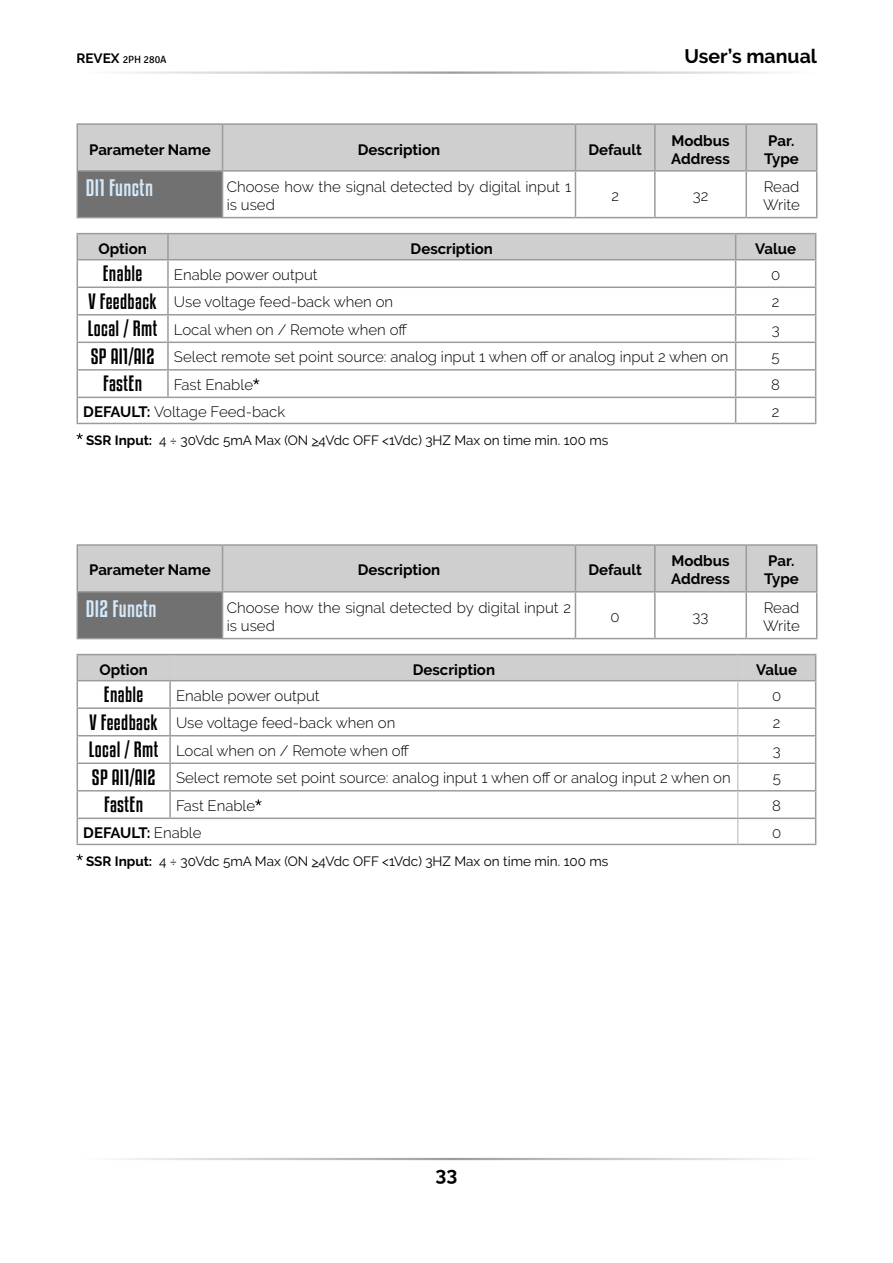
<style>
.page{position:relative;width:893px;height:1263px;background:#fff}
.page>*{position:absolute;margin:0;border:0;box-sizing:border-box;transform-origin:0 0}
.t1{font:21px "Kenyan Coffee Rg";letter-spacing:.02em;color:#d3e9fb}
.t2{font:19.5px "Kenyan Coffee Rg";letter-spacing:.02em;color:#000}
.t3{font:700 19.5px "Raleway";color:#000}
.t4{font:300 15px/18px "Raleway";color:#000}
.t5{font:700 15px/18px "Raleway";color:#000}
.t6{font:13.5px "Raleway";color:#000}
.t7{font:10.5px "Signika";color:#000}
.s1{font-family:"Raleway";font-weight:700;font-size:13.5px}
.s2{font-family:"Kenyan Coffee Rg";font-weight:400;font-size:19.5px}
.s3{font-weight:700}
.s4{font-weight:300}
</style>
<div class="page">
<div style="left:78px;top:125px;width:738px;height:45px;background:#cfcfcf"></div>
<div style="left:77px;top:171px;width:146px;height:47px;background:#717171"></div>
<hr style="left:77px;top:123px;width:146px;height:2px;background:#9c9b9b">
<hr style="left:77px;top:125px;width:1px;height:45px;background:#9c9b9b">
<hr style="left:223px;top:123px;width:352px;height:2px;background:#9c9b9b">
<hr style="left:222px;top:125px;width:1px;height:45px;background:#9c9b9b">
<hr style="left:575px;top:123px;width:80px;height:2px;background:#9c9b9b">
<hr style="left:575px;top:125px;width:1px;height:45px;background:#9c9b9b">
<hr style="left:655px;top:123px;width:91px;height:2px;background:#9c9b9b">
<hr style="left:654px;top:125px;width:2px;height:45px;background:#9c9b9b">
<hr style="left:746px;top:123px;width:71px;height:2px;background:#9c9b9b">
<hr style="left:745px;top:125px;width:2px;height:45px;background:#9c9b9b">
<hr style="left:816px;top:125px;width:1px;height:45px;background:#9c9b9b">
<hr style="left:77px;top:170px;width:146px;height:2px;background:#9c9b9b">
<hr style="left:77px;top:172px;width:1px;height:45px;background:#9c9b9b">
<hr style="left:223px;top:170px;width:352px;height:2px;background:#9c9b9b">
<hr style="left:222px;top:172px;width:1px;height:45px;background:#9c9b9b">
<hr style="left:575px;top:170px;width:80px;height:2px;background:#9c9b9b">
<hr style="left:575px;top:172px;width:1px;height:45px;background:#9c9b9b">
<hr style="left:655px;top:170px;width:91px;height:2px;background:#9c9b9b">
<hr style="left:654px;top:172px;width:2px;height:45px;background:#9c9b9b">
<hr style="left:746px;top:170px;width:71px;height:2px;background:#9c9b9b">
<hr style="left:745px;top:172px;width:2px;height:45px;background:#9c9b9b">
<hr style="left:816px;top:172px;width:1px;height:45px;background:#9c9b9b">
<hr style="left:77px;top:217px;width:146px;height:1px;background:#9c9b9b">
<hr style="left:223px;top:217px;width:352px;height:1px;background:#9c9b9b">
<hr style="left:575px;top:217px;width:80px;height:1px;background:#9c9b9b">
<hr style="left:655px;top:217px;width:91px;height:1px;background:#9c9b9b">
<hr style="left:746px;top:217px;width:71px;height:1px;background:#9c9b9b">
<hr style="left:77px;top:233px;width:91px;height:1px;background:#9c9b9b">
<hr style="left:168px;top:233px;width:568px;height:1px;background:#9c9b9b">
<hr style="left:736px;top:233px;width:80px;height:1px;background:#9c9b9b">
<hr style="left:77px;top:423px;width:91px;height:1px;background:#9c9b9b">
<hr style="left:168px;top:423px;width:568px;height:1px;background:#9c9b9b">
<hr style="left:736px;top:423px;width:80px;height:1px;background:#9c9b9b">
<svg style="left:77px;top:234px;width:739px;height:189px"></svg>
<svg style="left:77px;top:433px;width:6px;height:6px"></svg>
<div style="left:78px;top:546px;width:738px;height:45px;background:#cfcfcf"></div>
<div style="left:77px;top:592px;width:146px;height:47px;background:#717171"></div>
<hr style="left:222px;top:546px;width:1px;height:45px;background:#9c9b9b">
<hr style="left:575px;top:546px;width:1px;height:45px;background:#9c9b9b">
<hr style="left:654px;top:546px;width:2px;height:45px;background:#9c9b9b">
<hr style="left:745px;top:546px;width:2px;height:45px;background:#9c9b9b">
<hr style="left:575px;top:592px;width:1px;height:46px;background:#9c9b9b">
<hr style="left:654px;top:592px;width:2px;height:46px;background:#9c9b9b">
<hr style="left:745px;top:592px;width:2px;height:46px;background:#9c9b9b">
<hr style="left:77px;top:544px;width:146px;height:2px;background:#9c9b9b">
<hr style="left:77px;top:546px;width:1px;height:45px;background:#9c9b9b">
<hr style="left:223px;top:544px;width:352px;height:2px;background:#9c9b9b">
<hr style="left:575px;top:544px;width:80px;height:2px;background:#9c9b9b">
<hr style="left:655px;top:544px;width:91px;height:2px;background:#9c9b9b">
<hr style="left:746px;top:544px;width:71px;height:2px;background:#9c9b9b">
<hr style="left:816px;top:546px;width:1px;height:45px;background:#9c9b9b">
<hr style="left:223px;top:591px;width:352px;height:1px;background:#9c9b9b">
<hr style="left:575px;top:591px;width:80px;height:1px;background:#9c9b9b">
<hr style="left:655px;top:591px;width:91px;height:1px;background:#9c9b9b">
<hr style="left:746px;top:591px;width:71px;height:1px;background:#9c9b9b">
<hr style="left:816px;top:592px;width:1px;height:46px;background:#9c9b9b">
<hr style="left:223px;top:638px;width:352px;height:1px;background:#9c9b9b">
<hr style="left:575px;top:638px;width:80px;height:1px;background:#9c9b9b">
<hr style="left:655px;top:638px;width:91px;height:1px;background:#9c9b9b">
<hr style="left:746px;top:638px;width:71px;height:1px;background:#9c9b9b">
<hr style="left:77px;top:591px;width:146px;height:1px;background:#9c9b9b">
<hr style="left:77px;top:592px;width:1px;height:46px;background:#9c9b9b">
<hr style="left:222px;top:592px;width:1px;height:46px;background:#9c9b9b">
<hr style="left:77px;top:638px;width:146px;height:1px;background:#9c9b9b">
<hr style="left:77px;top:654px;width:93px;height:1px;background:#9c9b9b">
<hr style="left:170px;top:654px;width:568px;height:1px;background:#9c9b9b">
<hr style="left:738px;top:654px;width:78px;height:1px;background:#9c9b9b">
<hr style="left:77px;top:844px;width:93px;height:1px;background:#9c9b9b">
<hr style="left:170px;top:844px;width:568px;height:1px;background:#9c9b9b">
<hr style="left:738px;top:844px;width:78px;height:1px;background:#9c9b9b">
<svg style="left:77px;top:655px;width:739px;height:189px"></svg>
<svg style="left:77px;top:854px;width:6px;height:6px"></svg>
<p class="t7" style="left:77px;top:54px;width:92px"><span class="s1">REVEX</span> 2PH 280A</p>
<h2 class="t3" style="left:684px;top:45px;width:134px">User’s manual</h2>
<p class="t5" style="left:89px;top:140px;width:123px">Parameter Name</p>
<p class="t5" style="left:358px;top:140px;width:84px">Description</p>
<p class="t5" style="left:588px;top:140px;width:55px">Default</p>
<p class="t5" style="left:671px;top:131px;width:60px">Modbus<br>Address</p>
<p class="t5" style="left:764px;top:131px;width:36px">Par.<br>Type</p>
<h1 class="t1" style="left:86px;top:174px;width:69px">DI1 Functn</h1>
<p class="t4" style="left:227px;top:178px;width:346px">Choose how the signal detected by digital input 1 is used</p>
<p class="t4" style="left:611px;top:187px;width:9px">2</p>
<p class="t4" style="left:693px;top:187px;width:17px">32</p>
<p class="t4" style="left:763px;top:178px;width:38px">Read<br>Write</p>
<p class="t5" style="left:98px;top:239px;width:50px">Option</p>
<p class="t5" style="left:411px;top:239px;width:84px">Description</p>
<p class="t5" style="left:755px;top:239px;width:43px">Value</p>
<h2 class="t2" style="left:103px;top:260px;width:41px">Enable</h2>
<p class="t4" style="left:174px;top:265px;width:145px">Enable power output</p>
<p class="t4" style="left:771px;top:265px;width:11px">0</p>
<p class="t4" style="left:89px;top:293px;width:306px"><span class="s2">V Feedback</span> Use voltage feed-back when on</p>
<p class="t4" style="left:772px;top:293px;width:9px">2</p>
<p class="t4" style="left:88px;top:321px;width:321px"><span class="s2">Local / Rmt</span> Local when on / Remote when off</p>
<p class="t4" style="left:772px;top:321px;width:9px">3</p>
<p class="t4" style="left:91px;top:348px;width:639px"><span class="s2">SP AI1/AI2</span> Select remote set point source: analog input 1 when off or analog input 2 when on</p>
<p class="t4" style="left:772px;top:348px;width:10px">5</p>
<h2 class="t2" style="left:103px;top:370px;width:40px">FastEn</h2>
<p class="t4" style="left:174px;top:376px;width:81px">Fast Enable</p>
<p class="t4" style="left:771px;top:376px;width:10px">8</p>
<p class="t4" style="left:83px;top:403px;width:204px"><span class="s3">DEFAULT:</span> Voltage Feed-back</p>
<p class="t4" style="left:772px;top:403px;width:9px">2</p>
<p class="t6" style="left:86px;top:432px;width:524px"><span class="s3">SSR Input:</span> 4 ÷ 30Vdc 5mA Max (ON &gt;4Vdc OFF &lt;1Vdc) 3HZ Max on time min. 100 ms</p>
<p class="t5" style="left:89px;top:561px;width:123px">Parameter Name</p>
<p class="t5" style="left:358px;top:561px;width:84px">Description</p>
<p class="t5" style="left:588px;top:561px;width:55px">Default</p>
<p class="t5" style="left:671px;top:552px;width:60px">Modbus<br>Address</p>
<p class="t5" style="left:764px;top:552px;width:36px">Par.<br>Type</p>
<h1 class="t1" style="left:86px;top:594px;width:72px">DI2 Functn</h1>
<p class="t4" style="left:227px;top:599px;width:346px">Choose how the signal detected by digital input 2 is used</p>
<p class="t4" style="left:611px;top:608px;width:11px">0</p>
<p class="t4" style="left:693px;top:608px;width:17px">33</p>
<p class="t4" style="left:763px;top:599px;width:38px">Read<br>Write</p>
<p class="t5" style="left:99px;top:660px;width:50px">Option</p>
<p class="t5" style="left:413px;top:660px;width:84px">Description</p>
<p class="t5" style="left:756px;top:660px;width:43px">Value</p>
<h2 class="t2" style="left:104px;top:681px;width:41px">Enable</h2>
<p class="t4" style="left:176px;top:686px;width:145px">Enable power output</p>
<p class="t4" style="left:772px;top:686px;width:11px">0</p>
<p class="t4" style="left:90px;top:714px;width:307px"><span class="s2">V Feedback</span> Use voltage feed-back when on</p>
<p class="t4" style="left:773px;top:714px;width:9px">2</p>
<p class="t4" style="left:89px;top:741px;width:322px"><span class="s2">Local / Rmt</span> Local when on / Remote when off</p>
<p class="t4" style="left:773px;top:741px;width:9px">3</p>
<p class="t4" style="left:92px;top:769px;width:640px"><span class="s2">SP AI1/AI2</span> Select remote set point source: analog input 1 when off or analog input 2 when on</p>
<p class="t4" style="left:773px;top:769px;width:10px">5</p>
<h2 class="t2" style="left:104px;top:791px;width:40px">FastEn</h2>
<p class="t4" style="left:176px;top:796px;width:81px">Fast Enable</p>
<p class="t4" style="left:772px;top:796px;width:10px">8</p>
<p class="t5" style="left:83px;top:824px;width:120px">DEFAULT: <span class="s4">Enable</span></p>
<p class="t4" style="left:772px;top:824px;width:11px">0</p>
<p class="t6" style="left:86px;top:853px;width:524px"><span class="s3">SSR Input:</span> 4 ÷ 30Vdc 5mA Max (ON &gt;4Vdc OFF &lt;1Vdc) 3HZ Max on time min. 100 ms</p>
<h2 class="t3" style="left:436px;top:1163px;width:23px">33</h2>
</div>
